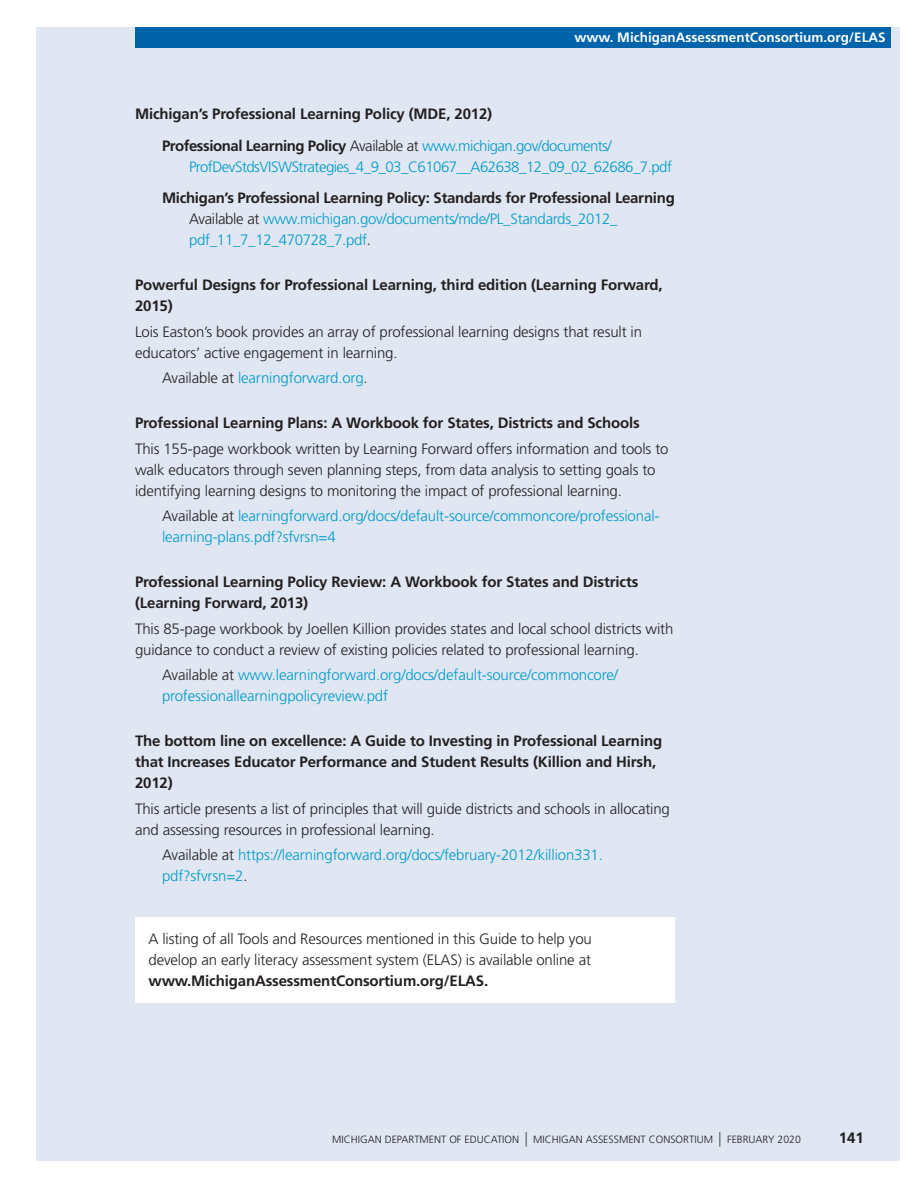
<style>
.page{position:relative;width:918px;height:1188px;background:#fff}
.page>*{position:absolute;margin:0;border:0;box-sizing:border-box;transform-origin:0 0}
.Body_Text{font:300 15px/21px "Frutiger LT Std";letter-spacing:-.01em;color:#231f20}
.Body_Text-2{font:300 15px/21px "Frutiger LT Std";letter-spacing:-.01em;color:#009ac9}
.Body_Text-3{font:700 15px/21px "Frutiger LT Std";letter-spacing:-.01em;color:#231f20}
.Body_Text-4{font:300 15px/21px "Frutiger LT Std";letter-spacing:-.035em;color:#009ac9}
.t1{font:700 13.5px "Frutiger LT Std";color:#fff}
.t2{font:300 10.5px "Frutiger LT Std";color:#231f20}
.s1{font-weight:700;color:#231f20}
.s2{color:#231f20}
.s3{font-weight:700}
.s4{font-size:14.7px}
</style>
<div class="page">
<div style="left:36px;top:27px;width:864px;height:1134px;background:#e0e7f3"></div>
<div style="left:135px;top:917px;width:540px;height:86px;background:#fff"></div>
<div style="left:135px;top:27px;width:756px;height:21px;background:#0164ab"></div>
<p class="t1" style="left:574px;top:30px;width:313px">www. MichiganAssessmentConsortium.org/ELAS</p>
<p class="Body_Text-3" style="left:135px;top:104px;width:359px">Michigan’s Professional Learning Policy (MDE, 2012)</p>
<p class="Body_Text-4" style="left:189px;top:135px;width:485px;text-indent:-27px"><span class="s1">Professional Learning Policy</span> <span class="s2">Available at</span> www.michigan.gov/documents/<br>ProfDevStdsVISWStrategies_4_9_03_C61067__A62638_12_09_02_62686_7.pdf</p>
<p class="Body_Text-2" style="left:189px;top:188px;width:487px;text-indent:-27px"><span class="s1">Michigan’s Professional Learning Policy: Standards for Professional Learning<br></span><span class="s2">Available at</span> www.michigan.gov/documents/mde/PL_Standards_2012_ pdf_11_7_12_470728_7.pdf<span class="s2">.</span></p>
<p class="Body_Text-3" style="left:135px;top:275px;width:529px">Powerful Designs for Professional Learning, third edition (Learning Forward,<br>2015)</p>
<p class="Body_Text" style="left:135px;top:321px;width:509px">Lois Easton’s book provides an array of professional learning designs that result in educators’ active engagement in learning.</p>
<p class="Body_Text-2" style="left:162px;top:368px;width:207px"><span class="s2">Available at</span> learningforward.org<span class="s2">.</span></p>
<p class="Body_Text-3" style="left:135px;top:413px;width:506px">Professional Learning Plans: A Workbook for States, Districts and Schools</p>
<p class="Body_Text" style="left:135px;top:438px;width:535px">This 155-page workbook written by Learning Forward offers information and tools to walk educators through seven planning steps, from data analysis to setting goals to identifying learning designs to monitoring the impact of professional learning.</p>
<p class="Body_Text-2" style="left:162px;top:506px;width:499px"><span class="s2">Available at</span> learningforward.org/docs/default-source/commoncore/professional&shy;learning-plans.pdf?sfvrsn=4</p>
<p class="Body_Text-3" style="left:135px;top:572px;width:505px">Professional Learning Policy Review: A Workbook for States and Districts (Learning Forward, 2013)</p>
<p class="Body_Text" style="left:135px;top:618px;width:540px">This 85-page workbook by Joellen Killion provides states and local school districts with guidance to conduct a review of existing policies related to professional learning.</p>
<p class="Body_Text-2" style="left:162px;top:665px;width:457px"><span class="s2">Available at</span> www.learningforward.org/docs/default-source/commoncore/ professionallearningpolicyreview.pdf</p>
<p class="Body_Text-3" style="left:135px;top:731px;width:529px">The bottom line on excellence: A Guide to Investing in Professional Learning that Increases Educator Performance and Student Results (Killion and Hirsh,<br>2012)</p>
<p class="Body_Text" style="left:135px;top:798px;width:536px">This article presents a list of principles that will guide districts and schools in allocating and assessing resources in professional learning.</p>
<p class="Body_Text-2" style="left:162px;top:845px;width:442px"><span class="s2">Available at</span> https://learningforward.org/docs/february-2012/killion331. pdf?sfvrsn=2<span class="s2">.</span></p>
<p class="Body_Text" style="left:148px;top:929px;width:445px;text-align:justify">A listing of all Tools and Resources mentioned in this Guide to help you develop an early literacy assessment system (ELAS) is available online at <span class="s3">www.MichiganAssessmentConsortium.org/ELAS.</span></p>
<p class="t2" style="left:332px;top:1133px;width:470px">MICHIGAN DEPARTMENT OF EDUCATION <span class="s4">|</span> MICHIGAN ASSESSMENT CONSORTIUM <span class="s4">|</span> FEBRUARY 2020</p>
<p class="Body_Text-3" style="left:839px;top:1127px;width:27px">141</p>
</div>
